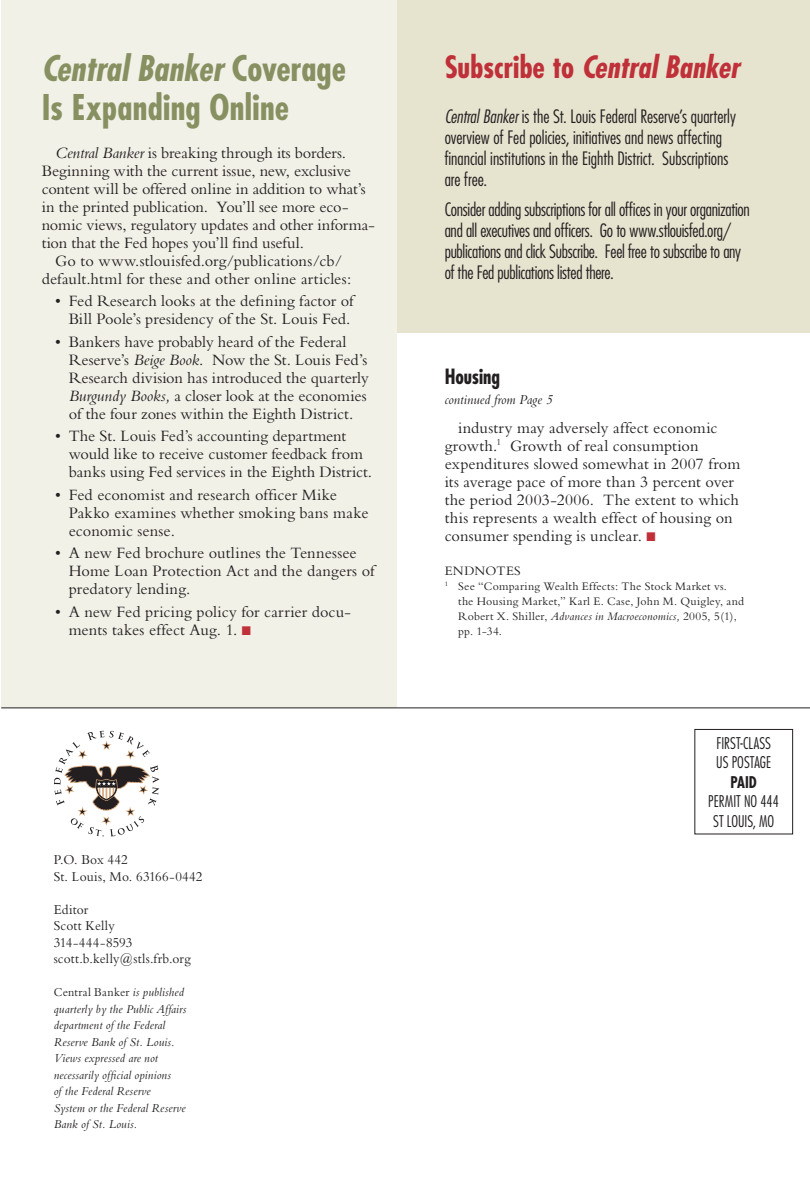
<style>
.page{position:relative;width:810px;height:1188px;background:#fff}
.page>*{position:absolute;margin:0;border:0;box-sizing:border-box;transform-origin:0 0}
.t1{font:700 condensed 34.5px/39px "Futura";letter-spacing:.01em;color:#879061}
.t2{font:italic 700 condensed 30px "Futura";color:#c03038}
.t3{font:700 condensed 20.4px "Futura";letter-spacing:-.005em;color:#231f20;scale:.95 1}
.t4{font:300 condensed 18px/21px "Futura";letter-spacing:-.01em;color:#231f20}
.t5{font:16.5px/18px "Bembo";letter-spacing:.005em;color:#231f20}
.t6{font:300 condensed 15.75px/19.5px "Futura";color:#231f20;scale:.95 1}
.t7{font:700 condensed 15.75px "Futura";color:#231f20;scale:.95 1}
.t8{font:14.1px/16.5px "Bembo";letter-spacing:.01em;color:#231f20;scale:.95 1}
.t9{font:italic 14.1px "Bembo";letter-spacing:.005em;color:#231f20;scale:.95 1}
.t10{font:13.5px "Bembo";color:#231f20}
.t11{font:italic 12.6px/16.5px "Bembo";letter-spacing:.015em;color:#231f20;scale:.95 1}
.t12{font:12px/15px "Bembo";letter-spacing:.02em;color:#231f20}
.s1{font-style:italic}
.s2{color:#c03038}
.s3{font-style:normal}
</style>
<div class="page">
<div style="left:395px;top:0;width:415px;height:332px;background:#e6e3cf"></div>
<svg style="left:54px;top:731px;width:105px;height:106px"></svg>
<div style="left:694px;top:729px;width:99px;height:105px;border:1px solid #231f20"></div>
<div style="left:1px;top:0;width:396px;height:708px;background:#f2f1e8"></div>
<hr style="left:1px;top:708px;width:809px;height:1px;background:#231f20">
<h1 class="t1" style="left:42px;top:49px;width:306px"><span class="s1">Central Banker</span> Coverage<br>Is Expanding Online</h1>
<p class="t5" style="left:55px;top:143px;width:292px"><span class="s1">Central Banker</span> is breaking through its borders.</p>
<p class="t5" style="left:42px;top:161px;width:311px">Beginning with the current issue, new, exclusive</p>
<p class="t5" style="left:42px;top:179px;width:326px">content will be offered online in addition to what’s</p>
<p class="t5" style="left:42px;top:197px;width:308px">in the printed publication. You’ll see more eco-</p>
<p class="t5" style="left:42px;top:215px;width:335px">nomic views, regulatory updates and other informa-</p>
<p class="t5" style="left:42px;top:233px;width:264px">tion that the Fed hopes you’ll find useful.</p>
<p class="t5" style="left:55px;top:251px;width:289px">Go to www.stlouisfed.org/publications/cb/</p>
<p class="t5" style="left:42px;top:269px;width:311px">default.html for these and other online articles:</p>
<p class="t5" style="left:55px;top:292px;width:300px;text-align:right">• Fed Research looks at the defining factor of<br>Bill Poole’s presidency of the St. Louis Fed.</p>
<p class="t5" style="left:69px;top:332px;width:302px;text-indent:-14px">• Bankers have probably heard of the Federal Reserve’s <span class="s1">Beige Book</span>. Now the St. Louis Fed’s Research division has introduced the quarterly <span class="s1">Burgundy Books,</span> a closer look at the economies of the four zones within the Eighth District.</p>
<p class="t5" style="left:69px;top:427px;width:305px;text-indent:-13px">• The St. Louis Fed’s accounting department would like to receive customer feedback from banks using Fed services in the Eighth District.</p>
<p class="t5" style="left:69px;top:485px;width:301px;text-indent:-13px">• Fed economist and research officer Mike<br>Pakko examines whether smoking bans make economic sense.</p>
<p class="t5" style="left:69px;top:544px;width:307px;text-indent:-13px">• A new Fed brochure outlines the Tennessee<br>Home Loan Protection Act and the dangers of predatory lending.</p>
<p class="t5" style="left:69px;top:602px;width:284px;text-indent:-14px">• A new Fed pricing policy for carrier docu&shy;ments takes effect Aug. 1. <span class="s2">■</span></p>
<p class="t8" style="left:54px;top:851px;width:158px">P.O. Box 442<br>St. Louis, Mo. 63166-0442</p>
<p class="t8" style="left:54px;top:901px;width:146px">Editor<br>Scott Kelly<br>314-444-8593 scott.b.kelly@stls.frb.org</p>
<p class="t11" style="left:54px;top:984px;width:141px"><span class="s3">Central Banker</span> is published quarterly by the Public Affairs department of the Federal<br>Reserve Bank of St. Louis.<br>Views expressed are not necessarily official opinions<br>of the Federal Reserve<br>System or the Federal Reserve<br>Bank of St. Louis.</p>
<h2 class="t2" style="left:445px;top:49px;width:297px"><span class="s3">Subscribe to</span> Central Banker</h2>
<p class="t4" style="left:445px;top:106px;width:293px"><span class="s1">Central Banker</span> is the St. Louis Federal Reserve’s quarterly overview of Fed policies, initiatives and news affecting financial institutions in the Eighth District. Subscriptions are free.</p>
<p class="t4" style="left:445px;top:199px;width:307px">Consider adding subscriptions for all offices in your organization and all executives and officers. Go to www.stlouisfed.org/ publications and click Subscribe. Feel free to subscribe to any of the Fed publications listed there.</p>
<p class="t3" style="left:445px;top:364px;width:60px">Housing</p>
<p class="t9" style="left:445px;top:391px;width:115px">continued from Page 5</p>
<p class="t5" style="left:445px;top:418px;width:297px;text-indent:13px">industry may adversely affect economic growth.<sup>1</sup> Growth of real consumption expenditures slowed somewhat in 2007 from its average pace of more than 3 percent over the period 2003-2006. The extent to which this represents a wealth effect of housing on consumer spending is unclear. <span class="s2">■</span></p>
<p class="t10" style="left:445px;top:563px;width:20px">Endnote</p>
<p class="t10" style="left:514px;top:563px;width:8px">S</p>
<p class="t12" style="left:458px;top:579px;width:287px;text-indent:-14px"><sup>1</sup> See “Comparing Wealth Effects: The Stock Market vs. the Housing Market,” Karl E. Case, John M. Quigley, and Robert X. Shiller, <span class="s1">Advances in Macroeconomics,</span> 2005, 5(1), pp. 1-34.</p>
<p class="t6" style="left:716px;top:733px;width:59px">FIRST-CLASS<br>US POSTAGE</p>
<p class="t7" style="left:731px;top:772px;width:29px">PAI D</p>
<p class="t6" style="left:708px;top:791px;width:76px;text-align:center">PERMIT NO 444<br>ST LOUIS, MO</p>
</div>
